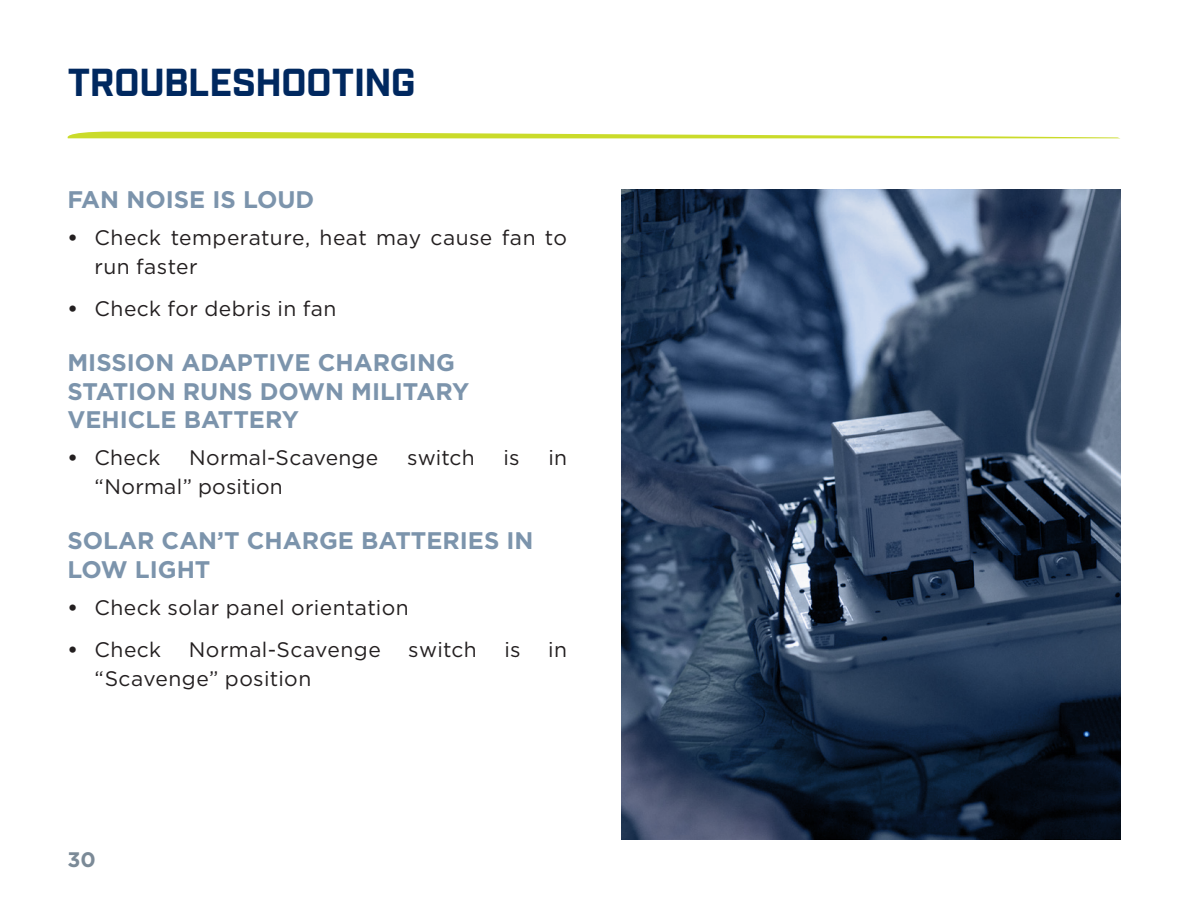
<style>
.page{position:relative;width:1188px;height:918px;background:#fff}
.page>*{position:absolute;margin:0;border:0;box-sizing:border-box;transform-origin:0 0}
.t1{font:700 39px "Industry";letter-spacing:-.02em;color:#00285f}
.t2{font:700 24px/28.5px "Gotham";color:#7c94ac}
.t3{font:21px/28.5px "Gotham";letter-spacing:.02em;color:#231f20}
.t4{font:700 21px "Gotham";color:#7b8a97}
.s1{font-weight:700}
</style>
<div class="page">
<svg style="left:67px;top:132px;width:1052px;height:6px"></svg>
<svg style="left:621px;top:189px;width:499px;height:650px;background:#32455f"></svg>
<h1 class="t1" style="left:68px;top:59px;width:350px">TROUBLESHOOTING</h1>
<p class="t2" style="left:68px;top:185px;width:248px">FAN NOISE IS LOUD</p>
<p class="t3" style="left:95px;top:223px;width:474px;text-indent:-27px"><span class="s1">•</span> Check temperature, heat may cause fan to run faster</p>
<p class="t3" style="left:68px;top:294px;width:271px"><span class="s1">•</span> Check for debris in fan</p>
<p class="t2" style="left:68px;top:348px;width:403px">MISSION ADAPTIVE CHARGING<br>STATION RUNS DOWN MILITARY<br>VEHICLE BATTERY</p>
<p class="t3" style="left:68px;top:443px;width:94px"><span class="s1">•</span> Check</p>
<p class="t3" style="left:189px;top:443px;width:191px">Normal-Scavenge</p>
<p class="t3" style="left:407px;top:443px;width:69px">switch</p>
<p class="t3" style="left:503px;top:443px;width:18px">is</p>
<p class="t3" style="left:548px;top:443px;width:20px">in</p>
<p class="t3" style="left:95px;top:472px;width:190px">“Normal” position</p>
<p class="t2" style="left:68px;top:527px;width:468px">SOLAR CAN’T CHARGE BATTERIES IN<br>LOW LIGHT</p>
<p class="t3" style="left:68px;top:593px;width:343px"><span class="s1">•</span> Check solar panel orientation</p>
<p class="t3" style="left:68px;top:635px;width:95px"><span class="s1">•</span> Check</p>
<p class="t3" style="left:189px;top:635px;width:194px">Normal-Scavenge</p>
<p class="t3" style="left:408px;top:635px;width:70px">switch</p>
<p class="t3" style="left:504px;top:635px;width:18px">is</p>
<p class="t3" style="left:548px;top:635px;width:20px">in</p>
<p class="t3" style="left:95px;top:663px;width:218px">“Scavenge” position</p>
<p class="t4" style="left:68px;top:846px;width:30px">30</p>
</div>
